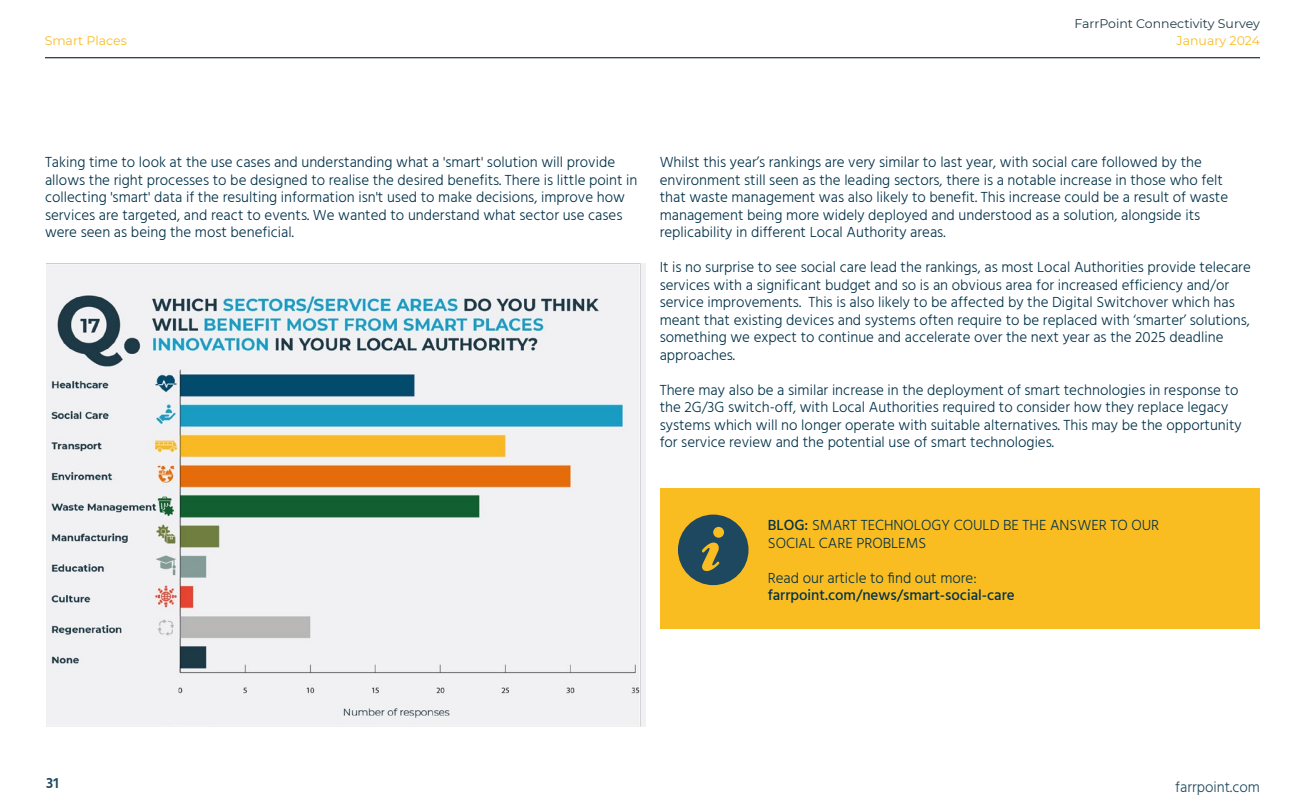
<style>
.page{position:relative;width:1305px;height:810px;background:#fff}
.page>*{position:absolute;margin:0;border:0;box-sizing:border-box;transform-origin:0 0}
.t1{font:300 15px/17.5px "Hind";color:#003149}
.t2{font:500 15px "Hind";color:#003149}
.t3{font:300 15px "Hind";color:#1d485f}
.t4{font:600 15px "Hind";color:#1d485f}
.t5{font:12.5px "Montserrat";color:#1e3946}
.t6{font:12.5px "Montserrat";color:#fabd21}
.s1{font-weight:500}
</style>
<div class="page">
<hr style="left:45px;top:57px;width:1215px;height:1px;background:#1e3946">
<div style="left:660px;top:489px;width:600px;height:140px;background:#fabd21"></div>
<svg style="left:678px;top:515px;width:71px;height:70px"></svg>
<img style="left:46px;top:263px;width:599px;height:464px">
<p class="t6" style="left:45px;top:32px;width:84px">Smart Places</p>
<p class="t5" style="left:1075px;top:15px;width:187px">FarrPoint Connectivity Survey</p>
<p class="t6" style="left:1176px;top:32px;width:85px">January 2024</p>
<p class="t1" style="left:45px;top:154px;width:594px">Taking time to look at the use cases and understanding what a 'smart' solution will provide allows the right processes to be designed to realise the desired benefits. There is little point in collecting 'smart' data if the resulting information isn't used to make decisions, improve how services are targeted, and react to events. We wanted to understand what sector use cases were seen as being the most beneficial.</p>
<p class="t1" style="left:660px;top:154px;width:570px">Whilst this year’s rankings are very similar to last year, with social care followed by the environment still seen as the leading sectors, there is a notable increase in those who felt that waste management was also likely to benefit. This increase could be a result of waste management being more widely deployed and understood as a solution, alongside its replicability in different Local Authority areas.</p>
<p class="t1" style="left:660px;top:259px;width:593px">It is no surprise to see social care lead the rankings, as most Local Authorities provide telecare services with a significant budget and so is an obvious area for increased efficiency and/or service improvements. This is also likely to be affected by the Digital Switchover which has meant that existing devices and systems often require to be replaced with ‘smarter’ solutions, something we expect to continue and accelerate over the next year as the 2025 deadline approaches.</p>
<p class="t1" style="left:660px;top:382px;width:584px">There may also be a similar increase in the deployment of smart technologies in response to the 2G/3G switch-off, with Local Authorities required to consider how they replace legacy systems which will no longer operate with suitable alternatives. This may be the opportunity for service review and the potential use of smart technologies.</p>
<p class="t4" style="left:46px;top:773px;width:14px">31</p>
<p class="t1" style="left:768px;top:517px;width:393px"><span class="s1">BLOG:</span> SMART TECHNOLOGY COULD BE THE ANSWER TO OUR<br>SOCIAL CARE PROBLEMS</p>
<p class="t1" style="left:768px;top:570px;width:210px">Read our article to find out more:</p>
<p class="t2" style="left:768px;top:585px;width:248px">farrpoint.com/news/smart-social-care</p>
<p class="t3" style="left:1175px;top:777px;width:86px">farrpoint.com</p>
</div>
